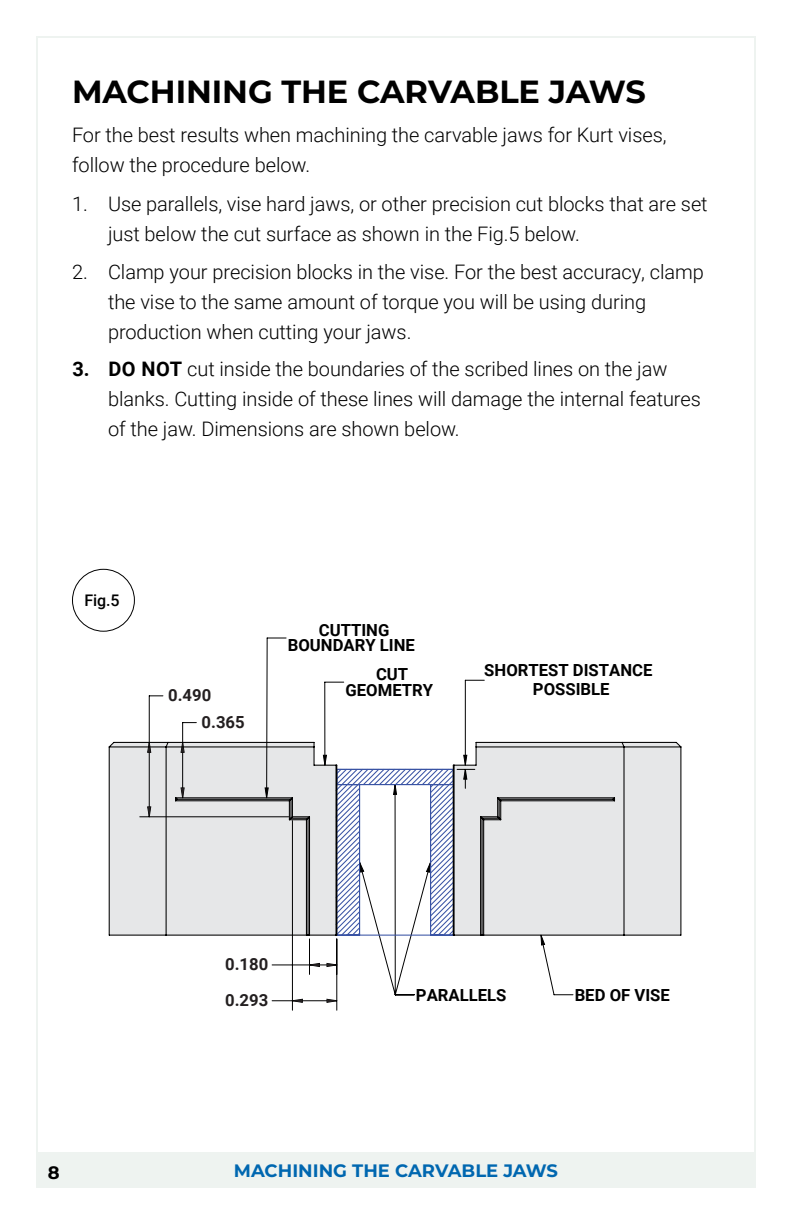
<style>
.page{position:relative;width:792px;height:1224px;background:#fff}
.page>*{position:absolute;margin:0;border:0;box-sizing:border-box;transform-origin:0 0}
.Bold_subhead_-_montserrat_16_12{font:700 32px "Montserrat";letter-spacing:-.005em;color:#000}
.body_text_-_roboto_10_15{font:300 20px/30px "Roboto";letter-spacing:-.005em;color:#000}
.TOC_Blue_Bottom_in_List{font:700 18px "Montserrat";color:#0067b0}
.t1{font:700 18px "Montserrat";color:#000}
.t2{font:700 16.6px/15.6px "Roboto";color:#000;text-align:center}
.t3{font:700 16.6px/35.8px "Roboto";color:#231f20}
.Figure_Number{font:500 16px "Roboto";color:#000}
.s1{font-weight:700}
</style>
<div class="page">
<div style="left:38px;top:1152px;width:716px;height:35px;background:#eef3f0"></div>
<svg style="left:266px;top:637px;width:308px;height:359px"></svg>
<svg style="left:466px;top:680px;width:18px;height:1px"></svg>
<hr style="left:465px;top:680px;width:1px;height:85px;background:#000">
<svg style="left:149px;top:695px;width:14px;height:1px"></svg>
<hr style="left:149px;top:696px;width:1px;height:46px;background:#000">
<hr style="left:336px;top:939px;width:1px;height:71px;background:#000">
<hr style="left:292px;top:821px;width:1px;height:189px;background:#000">
<svg style="left:182px;top:722px;width:14px;height:19px"></svg>
<svg style="left:337px;top:936px;width:208px;height:9px"></svg>
<svg style="left:266px;top:936px;width:71px;height:66px"></svg>
<svg style="left:108px;top:741px;width:574px;height:195px"></svg>
<div style="left:72px;top:569px;width:63px;height:63px;border:1px solid #000;border-radius:50%"></div>
<p class="Bold_subhead_-_montserrat_16_12" style="left:72px;top:69px;width:575px">MACHINING THE CARVABLE JAWS</p>
<p class="body_text_-_roboto_10_15" style="left:72px;top:119px;width:596px">For the best results when machining the carvable jaws for Kurt vises, follow the procedure below.</p>
<p class="body_text_-_roboto_10_15" style="left:108px;top:188px;width:601px;text-indent:-36px">1. Use parallels, vise hard jaws, or other precision cut blocks that are set just below the cut surface as shown in the Fig.5 below.</p>
<p class="body_text_-_roboto_10_15" style="left:108px;top:256px;width:597px;text-indent:-36px">2. Clamp your precision blocks in the vise. For the best accuracy, clamp the vise to the same amount of torque you will be using during production when cutting your jaws.</p>
<p class="body_text_-_roboto_10_15" style="left:108px;top:353px;width:595px;text-indent:-36px"><span class="s1">3. DO NOT</span> cut inside the boundaries of the scribed lines on the jaw blanks. Cutting inside of these lines will damage the internal features of the jaw. Dimensions are shown below.</p>
<p class="Figure_Number" style="left:84px;top:589px;width:37px">Fig.5</p>
<p class="t3" style="left:168px;top:677px;width:45px">0.490</p>
<p class="t3" style="left:202px;top:704px;width:45px">0.365</p>
<p class="t2" style="left:288px;top:621px;width:129px">CUTTING<br>BOUNDARY LINE</p>
<p class="t2" style="left:346px;top:666px;width:89px">CUT<br>GEOMETRY</p>
<p class="t2" style="left:484px;top:661px;width:170px;line-height:18.6px">SHORTEST DISTANCE<br>POSSIBLE</p>
<p class="t1" style="left:48px;top:1159px;width:13px">8</p>
<p class="t3" style="left:225px;top:946px;width:45px">0.180<br>0.293</p>
<p class="t2" style="left:416px;top:986px;width:92px">PARALLELS</p>
<p class="t2" style="left:575px;top:986px;width:97px">BED OF VISE</p>
<p class="TOC_Blue_Bottom_in_List" style="left:234px;top:1157px;width:326px">MACHINING THE CARVABLE JAWS</p>
</div>
